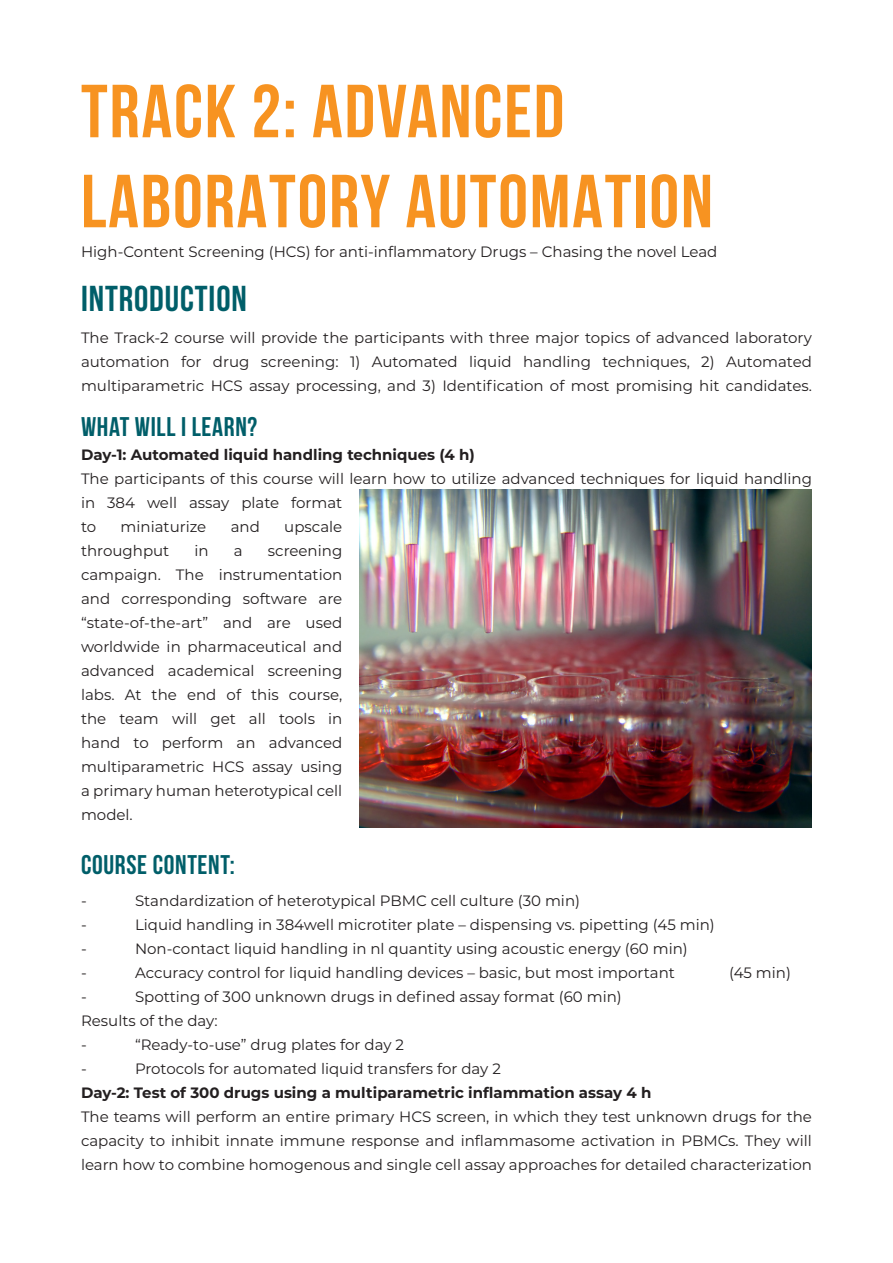
<style>
.page{position:relative;width:893px;height:1263px;background:#fff}
.page>*{position:absolute;margin:0;border:0;box-sizing:border-box;transform-origin:0 0}
.Paragraph_Style_2{font:700 75px/90px "Bebas Neue";letter-spacing:.025em;color:#f79321}
.DZNE_School_2{font:700 36px "Bebas Neue";letter-spacing:.025em;color:#005e69}
.Paragraph_Style_1{font:700 27px "Bebas Neue";letter-spacing:.025em;color:#005e69}
.DZNE_School_3{font:700 27px "Bebas Neue";letter-spacing:.025em;color:#005e69}
.Paragraph_Style_1-2{font:15px/24px "Montserrat";color:#231f20;text-align:justify}
.Paragraph_Style_1-3{font:700 15px "Montserrat";color:#231f20}
</style>
<div class="page">
<img style="left:359px;top:490px;width:453px;height:337px">
<p class="Paragraph_Style_2" style="left:81px;top:65px;width:633px">TRACK 2: ADVANCED<br>LABORATORY AUTOMATION</p>
<p class="Paragraph_Style_1-2" style="left:81px;top:239px;width:638px">High-Content Screening (HCS) for anti-inflammatory Drugs – Chasing the novel Lead</p>
<p class="DZNE_School_2" style="left:81px;top:278px;width:167px">INTRODUCTION</p>
<p class="Paragraph_Style_1-2" style="left:81px;top:325px;width:732px">The Track-2 course will provide the participants with three major topics of advanced laboratory automation for drug screening: 1) Automated liquid handling techniques, 2) Automated multiparametric HCS assay processing, and 3) Identification of most promising hit candidates.</p>
<p class="Paragraph_Style_1" style="left:81px;top:412px;width:178px">WHAT WILL I LEARN?</p>
<p class="Paragraph_Style_1-3" style="left:81px;top:444px;width:395px">Day-1: Automated liquid handling techniques (4 h)</p>
<p class="Paragraph_Style_1-2" style="left:81px;top:466px;width:732px;text-align:left">The participants of this course will learn how to utilize advanced techniques for liquid handling in 384 well assay plate format<br>to</p>
<p class="Paragraph_Style_1-2" style="left:121px;top:514px;width:87px">miniaturize</p>
<p class="Paragraph_Style_1-2" style="left:231px;top:514px;width:31px">and</p>
<p class="Paragraph_Style_1-2" style="left:284px;top:514px;width:59px">upscale</p>
<p class="Paragraph_Style_1-2" style="left:81px;top:538px;width:90px">throughput</p>
<p class="Paragraph_Style_1-2" style="left:195px;top:538px;width:16px">in</p>
<p class="Paragraph_Style_1-2" style="left:234px;top:538px;width:10px">a</p>
<p class="Paragraph_Style_1-2" style="left:81px;top:538px;width:263px;text-indent:187px">screening campaign. The instrumentation and corresponding software are “state-of-the-art” and are used worldwide in pharmaceutical and advanced academical screening labs. At the end of this course, the team will get all tools in hand to perform an advanced multiparametric HCS assay using a primary human heterotypical cell model.</p>
<p class="DZNE_School_3" style="left:81px;top:849px;width:155px">COURSE CONTENT:</p>
<p class="Paragraph_Style_1-2" style="left:81px;top:888px;width:7px">-</p>
<p class="Paragraph_Style_1-2" style="left:135px;top:888px;width:447px">Standardization of heterotypical PBMC cell culture (30 min)</p>
<p class="Paragraph_Style_1-2" style="left:81px;top:912px;width:7px">-</p>
<p class="Paragraph_Style_1-2" style="left:135px;top:912px;width:581px">Liquid handling in 384well microtiter plate – dispensing vs. pipetting (45 min)</p>
<p class="Paragraph_Style_1-2" style="left:81px;top:936px;width:7px">-</p>
<p class="Paragraph_Style_1-2" style="left:135px;top:936px;width:554px">Non-contact liquid handling in nl quantity using acoustic energy (60 min)</p>
<p class="Paragraph_Style_1-2" style="left:81px;top:960px;width:7px">-</p>
<p class="Paragraph_Style_1-2" style="left:135px;top:960px;width:541px">Accuracy control for liquid handling devices – basic, but most important</p>
<p class="Paragraph_Style_1-2" style="left:729px;top:960px;width:63px">(45 min)</p>
<p class="Paragraph_Style_1-2" style="left:81px;top:984px;width:7px">-</p>
<p class="Paragraph_Style_1-2" style="left:135px;top:984px;width:488px">Spotting of 300 unknown drugs in defined assay format (60 min)</p>
<p class="Paragraph_Style_1-2" style="left:81px;top:1008px;width:138px">Results of the day:</p>
<p class="Paragraph_Style_1-2" style="left:81px;top:1032px;width:7px">-</p>
<p class="Paragraph_Style_1-2" style="left:135px;top:1032px;width:270px">“Ready-to-use” drug plates for day 2</p>
<p class="Paragraph_Style_1-2" style="left:81px;top:1056px;width:7px">-</p>
<p class="Paragraph_Style_1-2" style="left:135px;top:1056px;width:367px">Protocols for automated liquid transfers for day 2</p>
<p class="Paragraph_Style_1-3" style="left:81px;top:1082px;width:572px">Day-2: Test of 300 drugs using a multiparametric inflammation assay 4 h</p>
<p class="Paragraph_Style_1-2" style="left:81px;top:1104px;width:732px">The teams will perform an entire primary HCS screen, in which they test unknown drugs for the capacity to inhibit innate immune response and inflammasome activation in PBMCs. They will learn how to combine homogenous and single cell assay approaches for detailed characterization</p>
</div>
